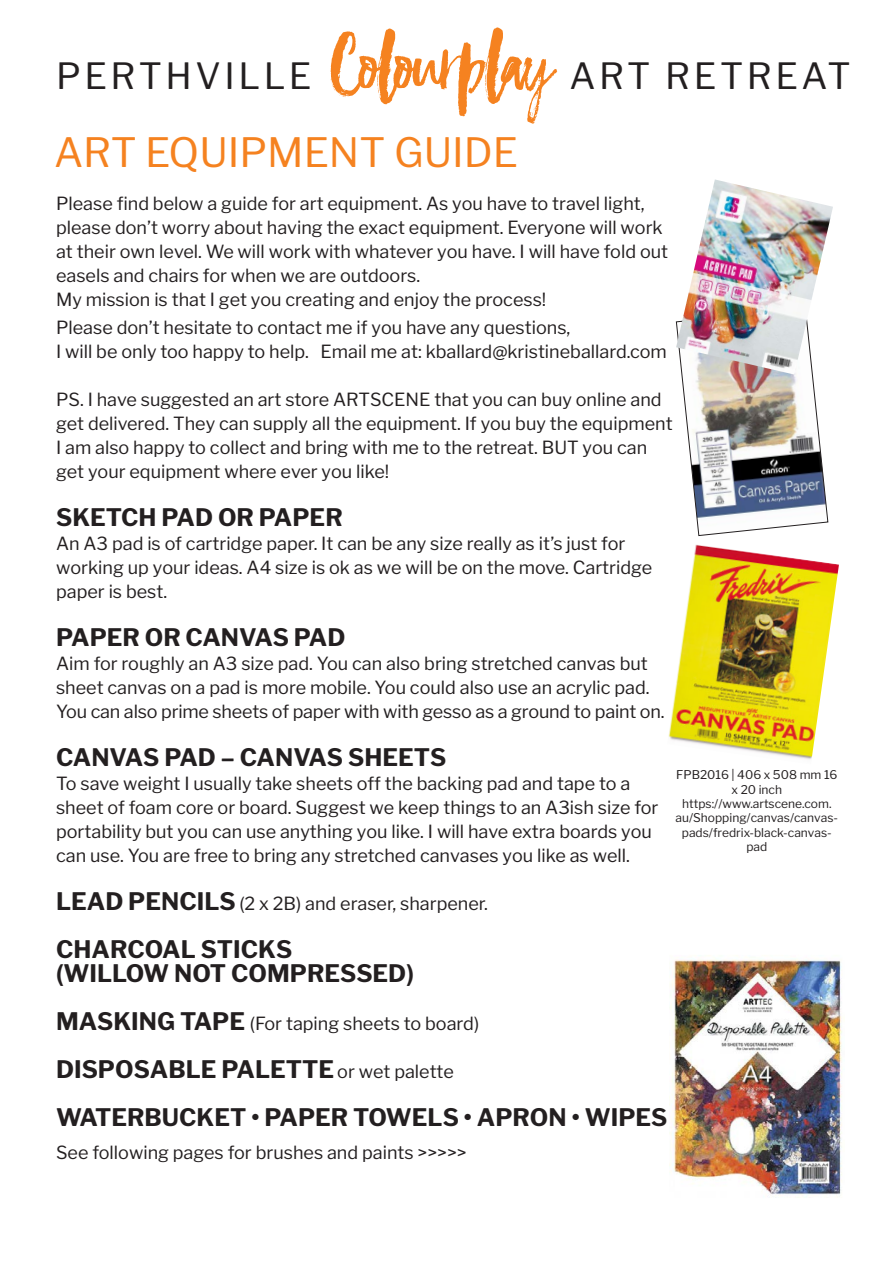
<style>
.page{position:relative;width:893px;height:1263px;background:#fff}
.page>*{position:absolute;margin:0;border:0;box-sizing:border-box;transform-origin:0 0}
.Body_Copy{font:136.65px "Bellissimo";letter-spacing:-.02em;color:#f58220}
.t1{font:40.2px "Libre Franklin";color:#f58220}
.Body_Copy-2{font:35.85px "Libre Franklin";letter-spacing:.1em;color:#231f20}
.t2{font:700 24px/24px "Libre Franklin";color:#231f20}
.Body{font:18px/24px "Libre Franklin";color:#231f20}
.t3{font:12px/14.4px "Libre Franklin";color:#231f20;text-align:center}
.s1{font-size:138.15px}
.s2{font-weight:700;font-size:24px}
.s3{font-weight:400;font-size:18px}
</style>
<div class="page">
<img style="left:668px;top:544px;width:171px;height:216px">
<img style="left:681px;top:375px;width:147px;height:161px">
<img style="left:669px;top:955px;width:173px;height:242px">
<img style="left:676px;top:179px;width:157px;height:196px">
<p class="Body_Copy" style="left:330px;top:1px;width:223px">Colou<span class="s1">rplay</span></p>
<p class="Body_Copy-2" style="left:56px;top:54px;width:257px">PERTHVILLE</p>
<p class="Body_Copy-2" style="left:569px;top:54px;width:283px">ART RETREAT</p>
<p class="t1" style="left:54px;top:128px;width:466px">ART EQUIPMENT GUIDE</p>
<p class="Body" style="left:56px;top:191px;width:614px">Please find below a guide for art equipment. As you have to travel light, please don’t worry about having the exact equipment. Everyone will work at their own level. We will work with whatever you have. I will have fold out easels and chairs for when we are outdoors.<br>My mission is that I get you creating and enjoy the process!</p>
<p class="Body" style="left:56px;top:315px;width:612px">Please don’t hesitate to contact me if you have any questions,<br>I will be only too happy to help. Email me at: kballard@kristineballard.com</p>
<p class="Body" style="left:56px;top:387px;width:618px">PS. I have suggested an art store ARTSCENE that you can buy online and get delivered. They can supply all the equipment. If you buy the equipment I am also happy to collect and bring with me to the retreat. BUT you can get your equipment where ever you like!</p>
<p class="t2" style="left:56px;top:505px;width:288px">SKETCH PAD OR PAPER</p>
<p class="Body" style="left:56px;top:531px;width:598px">An A3 pad is of cartridge paper. It can be any size really as it’s just for working up your ideas. A4 size is ok as we will be on the move. Cartridge paper is best.</p>
<p class="t2" style="left:56px;top:625px;width:291px">PAPER OR CANVAS PAD</p>
<p class="Body" style="left:56px;top:651px;width:595px">Aim for roughly an A3 size pad. You can also bring stretched canvas but sheet canvas on a pad is more mobile. You could also use an acrylic pad.</p>
<p class="Body" style="left:56px;top:699px;width:610px">You can also prime sheets of paper with with gesso as a ground to paint on.</p>
<p class="t2" style="left:56px;top:745px;width:392px">CANVAS PAD – CANVAS SHEETS</p>
<p class="Body" style="left:56px;top:771px;width:604px">To save weight I usually take sheets off the backing pad and tape to a sheet of foam core or board. Suggest we keep things to an A3ish size for portability but you can use anything you like. I will have extra boards you can use. You are free to bring any stretched canvases you like as well.</p>
<p class="Body" style="left:56px;top:891px;width:433px"><span class="s2">LEAD PENCILS</span> (2 x 2B) and eraser, sharpener.</p>
<p class="t2" style="left:56px;top:937px;width:359px">CHARCOAL STICKS<br>(WILLOW NOT COMPRESSED)</p>
<p class="Body" style="left:56px;top:1011px;width:425px"><span class="s2">MASKING TAPE</span> (For taping sheets to board)</p>
<p class="t2" style="left:56px;top:1057px;width:399px">DISPOSABLE PALETTE <span class="s3">or wet palette</span></p>
<p class="t2" style="left:56px;top:1105px;width:613px">WATERBUCKET • PAPER TOWELS • APRON • WIPES</p>
<p class="Body" style="left:56px;top:1140px;width:412px">See following pages for brushes and paints &gt;&gt;&gt;&gt;&gt;</p>
<p class="t3" style="left:676px;top:768px;width:163px">FPB2016 | 406 x 508 mm 16 x 20 inch</p>
<p class="t3" style="left:676px;top:796px;width:164px">https://www.artscene.com. au/Shopping/canvas/canvas&shy;pads/fredrix-black-canvas&shy;pad</p>
</div>
